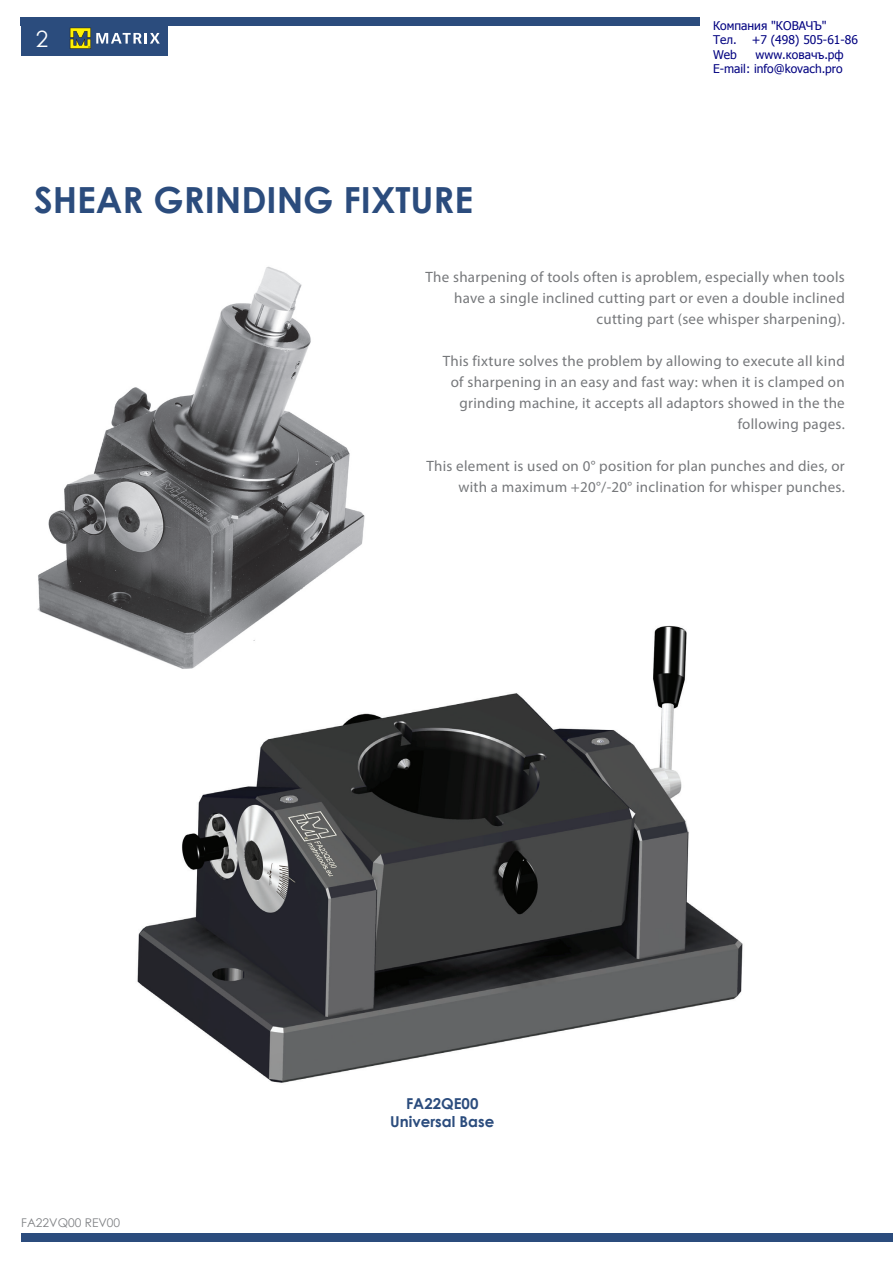
<style>
.page{position:relative;width:893px;height:1263px;background:#fff}
.page>*{position:absolute;margin:0;border:0;box-sizing:border-box;transform-origin:0 0}
.t1{font:700 36px "Century Gothic";color:#2b4c7d}
.t2{font:22.5px "Century Gothic";color:#fff}
.t3{font:15px/21px "Myriad Pro";letter-spacing:.02em;color:#76787b;text-align:right}
.t4{font:700 15px/18px "Century Gothic";color:#2b4c7d;text-align:center}
.t5{font:12px/14.4px "Tahoma";color:#000080}
.t6{font:12px "Century Gothic";color:#808285}
</style>
<div class="page">
<div style="left:21px;top:1233px;width:872px;height:9px;background:#2b4c7d"></div>
<div style="left:21px;top:21px;width:42px;height:34px;background:#2b4c7d"></div>
<div style="left:62px;top:21px;width:106px;height:34px;background:#2b4c7d"></div>
<svg style="left:70px;top:28px;width:90px;height:21px"></svg>
<img style="left:137px;top:625px;width:606px;height:458px">
<img style="left:37px;top:266px;width:359px;height:404px">
<div style="left:21px;top:17px;width:679px;height:9px;background:#2b4c7d"></div>
<h2 class="t2" style="left:36px;top:23px;width:14px">2</h2>
<h1 class="t1" style="left:34px;top:172px;width:441px">SHEAR GRINDING FIXTURE</h1>
<p class="t5" style="left:713px;top:18px;width:115px">Компания "КОВАЧЪ"<br>Тел.</p>
<p class="t5" style="left:752px;top:32px;width:108px">+7 (498) 505-61-86</p>
<p class="t5" style="left:713px;top:47px;width:25px">Web</p>
<p class="t5" style="left:713px;top:47px;width:132px;text-align:right">www.ковачъ.рф<br>E-mail: info@kovach.pro</p>
<p class="t3" style="left:425px;top:266px;width:421px">The sharpening of tools often is aproblem, especially when tools have a single inclined cutting part or even a double inclined cutting part (see whisper sharpening).</p>
<p class="t3" style="left:443px;top:350px;width:404px">This fixture solves the problem by allowing to execute all kind of sharpening in an easy and fast way: when it is clamped on grinding machine, it accepts all adaptors showed in the the following pages.</p>
<p class="t3" style="left:426px;top:455px;width:420px">This element is used on 0° position for plan punches and dies, or with a maximum +20°/-20° inclination for whisper punches.</p>
<p class="t6" style="left:21px;top:1214px;width:100px">FA22VQ00 REV00</p>
<p class="t4" style="left:390px;top:1094px;width:106px">FA22QE00<br>Universal Base</p>
</div>
